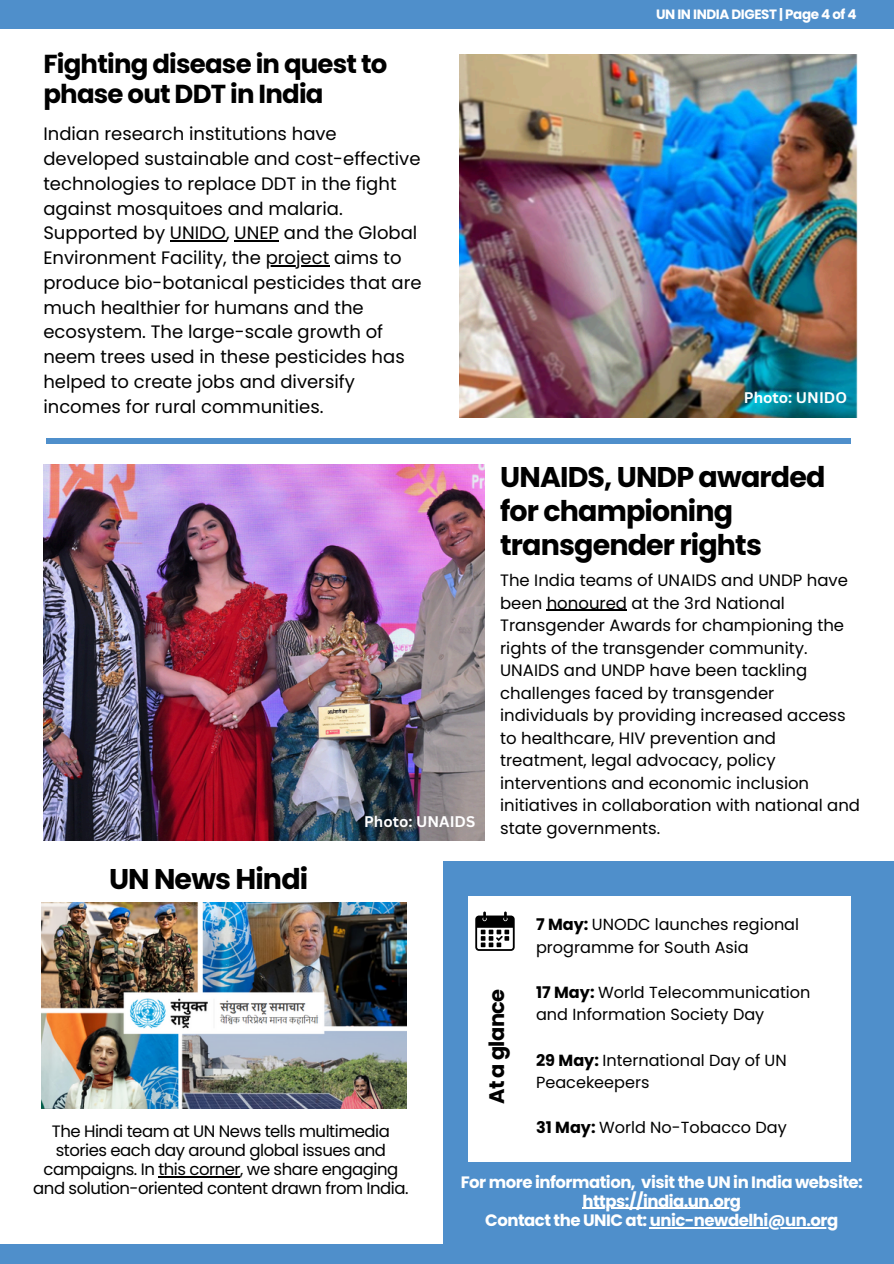
<style>
.page{position:relative;width:894px;height:1264px;background:#fff}
.page>*{position:absolute;margin:0;border:0;box-sizing:border-box;transform-origin:0 0}
.t1{font:700 28.5px/33.8px "Poppins";letter-spacing:-.03em;color:#000}
.t2{font:700 25.95px/30.3px "Poppins";letter-spacing:-.03em;color:#000}
.t3{font:700 21px "Poppins";letter-spacing:-.03em;color:#000}
.t4{font:18px/24.8px "Poppins";color:#000}
.t5{font:16.5px/22.5px "Poppins";color:#000}
.t6{font:16.5px/19.2px "Poppins";letter-spacing:-.03em;color:#000;text-align:center}
.t7{font:700 16.5px/19.2px "Poppins";letter-spacing:-.03em;color:#fff;text-align:center}
.t8{font:16.05px/22.5px "Poppins";color:#000}
.t9{font:700 15px "Canva Sans";color:#fff}
.t10{font:700 13.5px "Poppins";letter-spacing:-.03em;color:#fff}
.s1{font-weight:700}
</style>
<div class="page">
<div style="left:0;top:0;width:893px;height:28px;background:#4f8fcb"></div>
<img style="left:460px;top:54px;width:398px;height:364px">
<img style="left:41px;top:902px;width:365px;height:206px">
<div style="left:443px;top:861px;width:450px;height:389px;background:#4f8fcb"></div>
<img style="left:43px;top:465px;width:441px;height:375px">
<hr style="left:170px;top:240px;width:56px;height:1px;background:#000">
<hr style="left:234px;top:240px;width:45px;height:1px;background:#000">
<hr style="left:266px;top:265px;width:63px;height:1px;background:#000">
<hr style="left:546px;top:610px;width:81px;height:1px;background:#000">
<hr style="left:158px;top:1176px;width:82px;height:1px;background:#000">
<div style="left:468px;top:895px;width:382px;height:266px;background:#fff"></div>
<svg style="left:475px;top:911px;width:39px;height:39px"></svg>
<div style="left:46px;top:438px;width:804px;height:5px;background:#4f8fcb"></div>
<div style="left:0;top:1243px;width:893px;height:20px;background:#4f8fcb"></div>
<hr style="left:593px;top:1207px;width:147px;height:1px;background:#fff">
<hr style="left:649px;top:1226px;width:188px;height:2px;background:#fff">
<h5 class="t2" style="left:43px;top:49px;width:345px">Fighting disease in quest to phase out DDT in India</h5>
<p class="t4" style="left:43px;top:122px;width:378px">Indian research institutions have developed sustainable and cost-effective technologies to replace DDT in the fight against mosquitoes and malaria.<br>Supported by UNIDO, UNEP and the Global Environment Facility, the project aims to</p>
<h5 class="t4" style="left:43px;top:270px;width:379px">produce bio-botanical pesticides that are much healthier for humans and the ecosystem. The large-scale growth of neem trees used in these pesticides has helped to create jobs and diversify incomes for rural communities.</h5>
<h2 class="t1" style="left:109px;top:862px;width:201px">UN News Hindi</h2>
<p class="t9" style="left:364px;top:811px;width:113px">Photo: UNAIDS</p>
<p class="t10" style="left:656px;top:5px;width:202px">UN IN INDIA DIGEST | Page 4 of 4</p>
<p class="t9" style="left:743px;top:387px;width:105px">Photo: UNIDO</p>
<h1 class="t1" style="left:500px;top:460px;width:327px">UNAIDS, UNDP awarded for championing transgender rights</h1>
<h4 class="t5" style="left:500px;top:569px;width:361px">The India teams of UNAIDS and UNDP have been honoured at the 3rd National Transgender Awards for championing the rights of the transgender community.<br>UNAIDS and UNDP have been tackling challenges faced by transgender individuals by providing increased access to healthcare, HIV prevention and treatment, legal advocacy, policy interventions and economic inclusion initiatives in collaboration with national and state governments.</h4>
<p class="t6" style="left:33px;top:1121px;width:376px">The Hindi team at UN News tells multimedia stories each day around global issues and campaigns. In this corner, we share engaging and solution-oriented content drawn from India.</p>
<h6 class="t8" style="left:536px;top:913px;width:264px"><span class="s1">7 May:</span> UNODC launches regional programme for South Asia</h6>
<h6 class="t8" style="left:536px;top:981px;width:276px"><span class="s1">17 May:</span> World Telecommunication and Information Society Day</h6>
<h6 class="t8" style="left:536px;top:1048px;width:252px"><span class="s1">29 May:</span> International Day of UN<br>Peacekeepers</h6>
<h1 class="t8" style="left:536px;top:1116px;width:252px"><span class="s1">31 May:</span> World No-Tobacco Day</h1>
<p class="t7" style="left:460px;top:1172px;width:403px">For more information, visit the UN in India website: https://india.un.org</p>
<h4 class="t7" style="left:485px;top:1210px;width:354px">Contact the UNIC at: unic-newdelhi@un.org</h4>
<h6 class="t3" style="left:482px;top:1104px;width:117px;rotate:-90deg">At a glance</h6>
</div>
